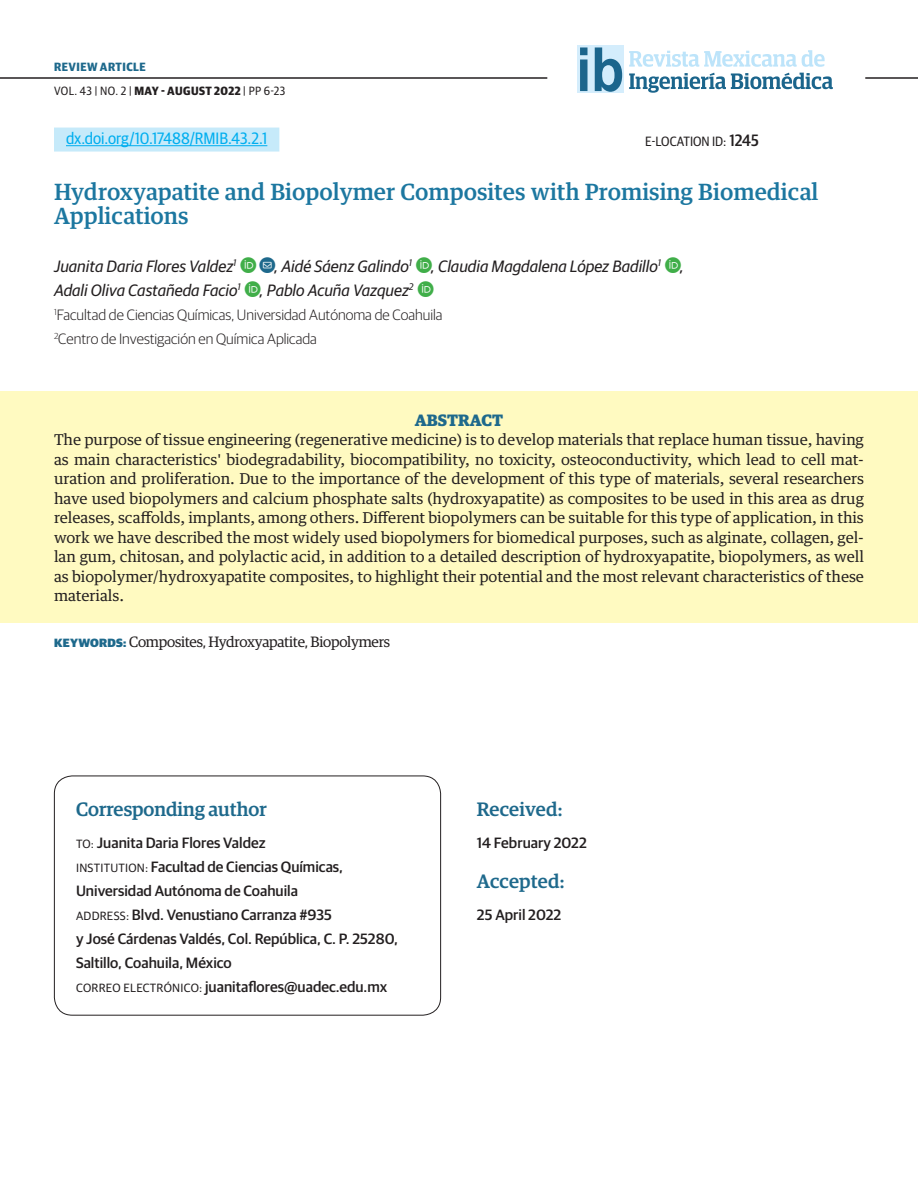
<style>
.page{position:relative;width:918px;height:1188px;background:#fff}
.page>*{position:absolute;margin:0;border:0;box-sizing:border-box;transform-origin:0 0}
.t1{font:700 60.9px "Arial Narrow";color:#1b658c;scale:1.08 1}
.Cabeza_Art_Inv_-EN{font:500 22.5px/24px "Guardian Egyptian Text";color:#1c77a0}
.Cabecilla_Correspond{font:500 19.5px "Guardian Egyp";color:#1e698c}
.Sub_Cabeza_Art_Inv{font:italic 16.5px/24px "Guardian Sans";color:#231f20}
.t2{font:16.5px "Guardian Sans Narrow";color:#00aeef}
.Art_Inv_Resumen_Cabe{font:700 16.5px "Guardian Egyp";color:#1e698c}
.Art_Inv_Resumen_-EN{font:15px/19.5px "Guardian Egyptian Text";letter-spacing:-.005em;color:#231f20;text-align:justify}
.Correspondencia{font:500 15px/24px "Guardian Sans";color:#231f20}
.Art_Inv_Autor{font:300 15px "Guardian Sans";color:#231f20}
.Keywords{font:15px "Guardian Egyptian";letter-spacing:-.015em;color:#231f20}
.t3{font:13.5px "Guardian Sans Narrow";color:#231f20}
.t4{font:12px "Guardian Sans Narrow";letter-spacing:.035em;color:#231f20}
.t5{font:700 12px "Guardian Sans Narrow";letter-spacing:.04em;color:#1e698c}
.s1{font-weight:700}
.s2{font-weight:500;font-size:16.5px}
.s3{font-family:"Guardian Sans";font-weight:900;font-size:12px;color:#1e698c}
.s4{font-weight:400;font-size:12px}
</style>
<div class="page">
<hr style="left:0;top:77px;width:547px;height:2px;background:#231f20">
<hr style="left:865px;top:77px;width:53px;height:2px;background:#231f20">
<div style="left:54px;top:128px;width:225px;height:24px;background:#c6eafa"></div>
<hr style="left:66px;top:145px;width:201px;height:1px;background:#00aeef">
<svg style="left:629px;top:73px;width:204px;height:20px"></svg>
<svg style="left:629px;top:50px;width:196px;height:17px"></svg>
<div style="left:577px;top:45px;width:47px;height:48px;background:#d4edfc"></div>
<div style="left:0;top:392px;width:918px;height:231px;background:#fffac1"></div>
<div style="left:54px;top:776px;width:387px;height:240px;border:1px solid #231f20;border-radius:18px"></div>
<p class="t5" style="left:54px;top:58px;width:93px">REVIEW ARTICLE</p>
<p class="t4" style="left:54px;top:82px;width:233px">VOL. 43 | NO. 2 | <span class="s1">MAY - AUGUST 2022</span> | PP 6-23</p>
<h1 class="t1" style="left:576px;top:34px;width:46px">ib</h1>
<p class="t2" style="left:66px;top:127px;width:203px">dx.doi.org/10.17488/RMIB.43.2.1</p>
<p class="t3" style="left:645px;top:132px;width:115px">E-LOCATION ID: <span class="s2">1245</span></p>
<p class="Cabeza_Art_Inv_-EN" style="left:54px;top:177px;width:766px">Hydroxyapatite and Biopolymer Composites with Promising Biomedical<br>Applications</p>
<p class="Sub_Cabeza_Art_Inv" style="left:54px;top:253px;width:632px">Juanita Daria Flores Valdez<sup>1</sup> <sub>A</sub> <sub>B</sub>, Aidé Sáenz Galindo<sup>1</sup> <sub>A</sub>, Claudia Magdalena López Badillo<sup>1</sup> <sub>A</sub>,<br>Adali Oliva Castañeda Facio<sup>1</sup> <sub>A</sub>, Pablo Acuña Vazquez<sup>2</sup> <sub>A</sub></p>
<p class="Art_Inv_Autor" style="left:54px;top:304px;width:390px"><sup>1</sup>Facultad de Ciencias Químicas, Universidad Autónoma de Coahuila</p>
<p class="Art_Inv_Autor" style="left:54px;top:328px;width:264px"><sup>2</sup>Centro de Investigación en Química Aplicada</p>
<p class="Art_Inv_Resumen_Cabe" style="left:415px;top:407px;width:90px">ABSTRACT</p>
<p class="Art_Inv_Resumen_-EN" style="left:54px;top:429px;width:812px">The purpose of tissue engineering (regenerative medicine) is to develop materials that replace human tissue, having as main characteristics' biodegradability, biocompatibility, no toxicity, osteoconductivity, which lead to cell mat&shy;uration and proliferation. Due to the importance of the development of this type of materials, several researchers have used biopolymers and calcium phosphate salts (hydroxyapatite) as composites to be used in this area as drug releases, scaffolds, implants, among others. Different biopolymers can be suitable for this type of application, in this work we have described the most widely used biopolymers for biomedical purposes, such as alginate, collagen, gel&shy;lan gum, chitosan, and polylactic acid, in addition to a detailed description of hydroxyapatite, biopolymers, as well as biopolymer/hydroxyapatite composites, to highlight their potential and the most relevant characteristics of these materials.</p>
<p class="Keywords" style="left:54px;top:632px;width:338px"><span class="s3">KEYWORDS:</span> Composites, Hydroxyapatite, Biopolymers</p>
<p class="Cabecilla_Correspond" style="left:76px;top:795px;width:192px">Corresponding author</p>
<p class="Correspondencia" style="left:76px;top:829px;width:191px"><span class="s4">TO:</span> Juanita Daria Flores Valdez</p>
<p class="Correspondencia" style="left:76px;top:853px;width:269px"><span class="s4">INSTITUTION:</span> Facultad de Ciencias Químicas,<br>Universidad Autónoma de Coahuila</p>
<p class="Correspondencia" style="left:76px;top:901px;width:323px"><span class="s4">ADDRESS:</span> Blvd. Venustiano Carranza #935<br>y José Cárdenas Valdés, Col. República, C. P. 25280,<br>Saltillo, Coahuila, México</p>
<p class="Correspondencia" style="left:76px;top:973px;width:313px"><span class="s4">CORREO ELECTRÓNICO:</span> juanitaflores@uadec.edu.mx</p>
<p class="Cabecilla_Correspond" style="left:477px;top:795px;width:87px">Received:</p>
<p class="Correspondencia" style="left:477px;top:829px;width:112px">14 February 2022</p>
<p class="Cabecilla_Correspond" style="left:477px;top:867px;width:89px">Accepted:</p>
<p class="Correspondencia" style="left:477px;top:901px;width:86px">25 April 2022</p>
</div>
